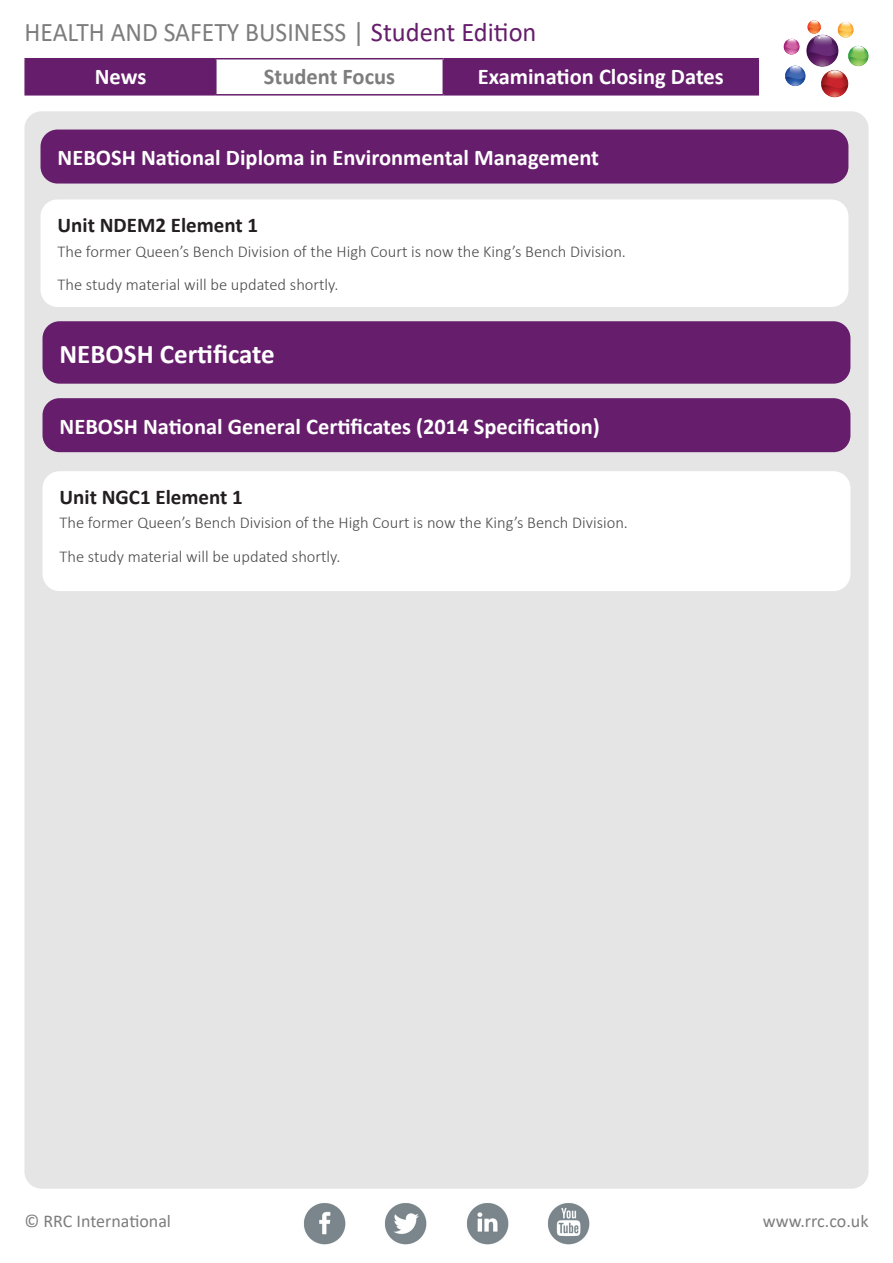
<style>
.page{position:relative;width:893px;height:1263px;background:#fff}
.page>*{position:absolute;margin:0;border:0;box-sizing:border-box;transform-origin:0 0}
.t1{font:27px "Calibri";color:#7d7d7d;scale:.95 1}
.t2{font:700 27px "Calibri";color:#fff}
.t3{font:700 22.5px "Calibri";color:#fff}
.t4{font:700 22.5px "Calibri";color:#7d7d7d}
.Sub-header{font:700 21px "Calibri";color:#231f20}
.t5{font:18px "Calibri";color:#7d7d7d}
.Body_Text{font:300 16.5px "Calibri";color:#4b4b4b}
.s1{color:#661d6c}
</style>
<div class="page">
<div style="left:24px;top:111px;width:844px;height:1078px;background:#e5e5e5;border-radius:17px"></div>
<div style="left:26px;top:59px;width:731px;height:35px;background:#661d6c"></div>
<div style="left:216px;top:59px;width:227px;height:36px;background:#fff"></div>
<hr style="left:24px;top:58px;width:192px;height:1px;background:#661d6c">
<hr style="left:24px;top:59px;width:2px;height:35px;background:#661d6c">
<hr style="left:216px;top:58px;width:227px;height:1px;background:#661d6c">
<hr style="left:443px;top:58px;width:316px;height:1px;background:#661d6c">
<hr style="left:757px;top:59px;width:2px;height:35px;background:#661d6c">
<hr style="left:24px;top:94px;width:192px;height:2px;background:#661d6c">
<hr style="left:216px;top:94px;width:227px;height:2px;background:#661d6c">
<hr style="left:443px;top:94px;width:316px;height:2px;background:#661d6c">
<hr style="left:215px;top:59px;width:2px;height:35px;background:#661d6c">
<hr style="left:443px;top:59px;width:1px;height:35px;background:#661d6c">
<img style="left:784px;top:20px;width:85px;height:77px">
<img style="left:304px;top:1203px;width:42px;height:42px">
<img style="left:385px;top:1203px;width:42px;height:42px">
<img style="left:467px;top:1203px;width:42px;height:42px">
<img style="left:548px;top:1203px;width:42px;height:42px">
<div style="left:41px;top:130px;width:807px;height:54px;background:#661d6c;border-radius:17px"></div>
<div style="left:41px;top:199px;width:807px;height:108px;background:#fff;border-radius:17px"></div>
<div style="left:43px;top:471px;width:807px;height:120px;background:#fff;border-radius:17px"></div>
<div style="left:43px;top:321px;width:807px;height:63px;background:#661d6c;border-radius:17px"></div>
<div style="left:43px;top:398px;width:807px;height:54px;background:#661d6c;border-radius:17px"></div>
<h1 class="t1" style="left:24px;top:13px;width:540px">HEALTH AND SAFETY BUSINESS | <span class="s1">Student Edition</span></h1>
<h2 class="t3" style="left:95px;top:61px;width:53px">News</h2>
<h2 class="t4" style="left:264px;top:61px;width:133px">Student Focus</h2>
<h2 class="t3" style="left:478px;top:61px;width:248px">Examination Closing Dates</h2>
<p class="t3" style="left:58px;top:142px;width:543px">NEBOSH National Diploma in Environmental Management</p>
<p class="Sub-header" style="left:58px;top:210px;width:202px">Unit NDEM2 Element 1</p>
<p class="Body_Text" style="left:58px;top:241px;width:570px">The former Queen’s Bench Division of the High Court is now the King’s Bench Division.</p>
<p class="Body_Text" style="left:58px;top:274px;width:282px">The study material will be updated shortly.</p>
<p class="t2" style="left:60px;top:334px;width:217px">NEBOSH Certificate</p>
<p class="t3" style="left:60px;top:410px;width:542px">NEBOSH National General Certificates (2014 Specification)</p>
<p class="Sub-header" style="left:60px;top:482px;width:185px">Unit NGC1 Element 1</p>
<p class="Body_Text" style="left:60px;top:513px;width:570px">The former Queen’s Bench Division of the High Court is now the King’s Bench Division.</p>
<p class="Body_Text" style="left:60px;top:546px;width:282px">The study material will be updated shortly.</p>
<p class="t5" style="left:24px;top:1209px;width:148px">© RRC International</p>
<p class="t5" style="left:763px;top:1209px;width:107px">www.rrc.co.uk</p>
</div>
